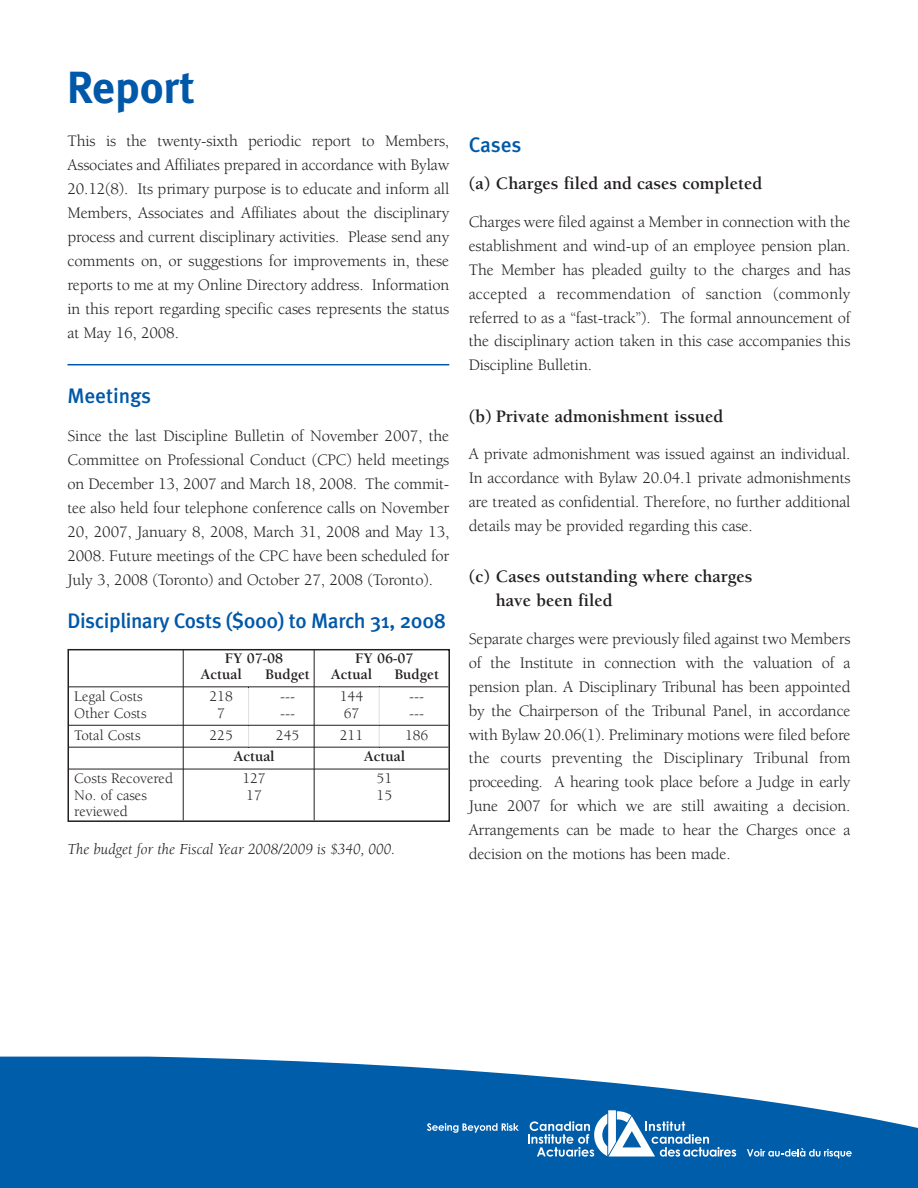
<style>
.page{position:relative;width:918px;height:1188px;background:#fff}
.page>*{position:absolute;margin:0;border:0;box-sizing:border-box;transform-origin:0 0}
.t1{font:700 45px "Meta";color:#0058a9}
.t2{font:500 21px "Meta";letter-spacing:-.015em;color:#0058a9}
.t3{font:700 18px/24px "Berkeley";color:#231f20}
.t4{font:16.5px/24px "Berkeley";letter-spacing:-.01em;color:#231f20;text-align:justify}
.t5{font:italic 15.75px "Berkeley";color:#231f20}
.t6{font:15px "Berkeley";color:#231f20}
.t7{font:700 15px "Berkeley";color:#231f20}
</style>
<div class="page">
<svg style="left:0;top:1057px;width:918px;height:131px;fill:#005daa"></svg>
<hr style="left:68px;top:364px;width:381px;height:1px;background:#0058a9">
<svg style="left:528px;top:1110px;width:208px;height:47px"></svg>
<svg style="left:427px;top:1123px;width:92px;height:10px"></svg>
<svg style="left:747px;top:1148px;width:105px;height:10px"></svg>
<div style="left:68px;top:649px;width:382px;height:173px;border:2px solid #231f20"></div>
<hr style="left:69px;top:686px;width:379px;height:1px;background:#231f20">
<hr style="left:69px;top:725px;width:379px;height:1px;background:#231f20">
<hr style="left:69px;top:747px;width:379px;height:1px;background:#231f20">
<hr style="left:69px;top:769px;width:379px;height:1px;background:#231f20">
<hr style="left:183px;top:650px;width:1px;height:170px;background:#231f20">
<hr style="left:314px;top:650px;width:1px;height:170px;background:#231f20">
<hr style="left:248px;top:687px;width:1px;height:38px;background:#d1d3d4">
<svg style="left:248px;top:726px;width:1px;height:21px"></svg>
<hr style="left:379px;top:687px;width:1px;height:38px;background:#d1d3d4">
<svg style="left:379px;top:726px;width:1px;height:21px"></svg>
<h1 class="t1" style="left:68px;top:69px;width:127px">Report</h1>
<p class="t4" style="left:68px;top:131px;width:383px">This is the twenty-sixth periodic report to Members, Associates and Affiliates prepared in accordance with Bylaw 20.12(8). Its primary purpose is to educate and inform all Members, Associates and Affiliates about the disciplinary process and current disciplinary activities. Please send any comments on, or suggestions for improvements in, these reports to me at my Online Directory address. Information in this report regarding specific cases represents the status at May 16, 2008.</p>
<p class="t2" style="left:68px;top:388px;width:85px">Meetings</p>
<p class="t4" style="left:68px;top:425px;width:383px">Since the last Discipline Bulletin of November 2007, the Committee on Professional Conduct (CPC) held meetings on December 13, 2007 and March 18, 2008. The commit&shy;tee also held four telephone conference calls on November 20, 2007, January 8, 2008, March 31, 2008 and May 13, 2008. Future meetings of the CPC have been scheduled for July 3, 2008 (Toronto) and October 27, 2008 (Toronto).</p>
<p class="t2" style="left:68px;top:613px;width:380px">Disciplinary Costs ($000) to March 31, 2008</p>
<p class="t7" style="left:225px;top:652px;width:60px">FY 07-08</p>
<p class="t7" style="left:355px;top:652px;width:60px">FY 06-07</p>
<p class="t7" style="left:200px;top:669px;width:43px">Actual</p>
<p class="t7" style="left:265px;top:669px;width:46px">Budget</p>
<p class="t7" style="left:331px;top:669px;width:43px">Actual</p>
<p class="t7" style="left:394px;top:669px;width:46px">Budget</p>
<p class="t6" style="left:74px;top:691px;width:70px">Legal Costs</p>
<p class="t6" style="left:209px;top:691px;width:25px">218</p>
<p class="t6" style="left:280px;top:691px;width:16px">---</p>
<p class="t6" style="left:340px;top:691px;width:25px">144</p>
<p class="t6" style="left:409px;top:691px;width:16px">---</p>
<p class="t6" style="left:74px;top:707px;width:74px">Other Costs</p>
<p class="t6" style="left:217px;top:707px;width:9px">7</p>
<p class="t6" style="left:280px;top:707px;width:16px">---</p>
<p class="t6" style="left:344px;top:707px;width:17px">67</p>
<p class="t6" style="left:409px;top:707px;width:16px">---</p>
<p class="t6" style="left:74px;top:729px;width:68px">Total Costs</p>
<p class="t6" style="left:209px;top:729px;width:25px">225</p>
<p class="t6" style="left:276px;top:729px;width:25px">245</p>
<p class="t6" style="left:340px;top:729px;width:25px">211</p>
<p class="t6" style="left:405px;top:729px;width:25px">186</p>
<p class="t7" style="left:233px;top:751px;width:43px">Actual</p>
<p class="t7" style="left:364px;top:751px;width:43px">Actual</p>
<p class="t6" style="left:74px;top:773px;width:100px">Costs Recovered</p>
<p class="t6" style="left:242px;top:773px;width:25px">127</p>
<p class="t6" style="left:377px;top:773px;width:17px">51</p>
<p class="t6" style="left:74px;top:789px;width:74px">No. of cases</p>
<p class="t6" style="left:246px;top:789px;width:17px">17</p>
<p class="t6" style="left:377px;top:789px;width:17px">15</p>
<p class="t6" style="left:74px;top:806px;width:55px">reviewed</p>
<p class="t5" style="left:68px;top:843px;width:329px">The budget for the Fiscal Year 2008/2009 is $340, 000.</p>
<p class="t2" style="left:469px;top:136px;width:54px">Cases</p>
<p class="t3" style="left:469px;top:173px;width:295px">(a) Charges filed and cases completed</p>
<p class="t4" style="left:469px;top:211px;width:383px">Charges were filed against a Member in connection with the establishment and wind-up of an employee pension plan.<br>The Member has pleaded guilty to the charges and has accepted a recommendation of sanction (commonly referred to as a “fast-track”). The formal announcement of the disciplinary action taken in this case accompanies this Discipline Bulletin.</p>
<p class="t3" style="left:469px;top:405px;width:256px">(b) Private admonishment issued</p>
<p class="t4" style="left:469px;top:443px;width:383px">A private admonishment was issued against an individual.<br>In accordance with Bylaw 20.04.1 private admonishments are treated as confidential. Therefore, no further additional details may be provided regarding this case.</p>
<p class="t3" style="left:496px;top:566px;width:258px;text-indent:-27px">(c) Cases outstanding where charges have been filed</p>
<p class="t4" style="left:469px;top:628px;width:383px">Separate charges were previously filed against two Members of the Institute in connection with the valuation of a pension plan. A Disciplinary Tribunal has been appointed by the Chairperson of the Tribunal Panel, in accordance with Bylaw 20.06(1). Preliminary motions were filed before the courts preventing the Disciplinary Tribunal from proceeding. A hearing took place before a Judge in early June 2007 for which we are still awaiting a decision.<br>Arrangements can be made to hear the Charges once a decision on the motions has been made.</p>
</div>
